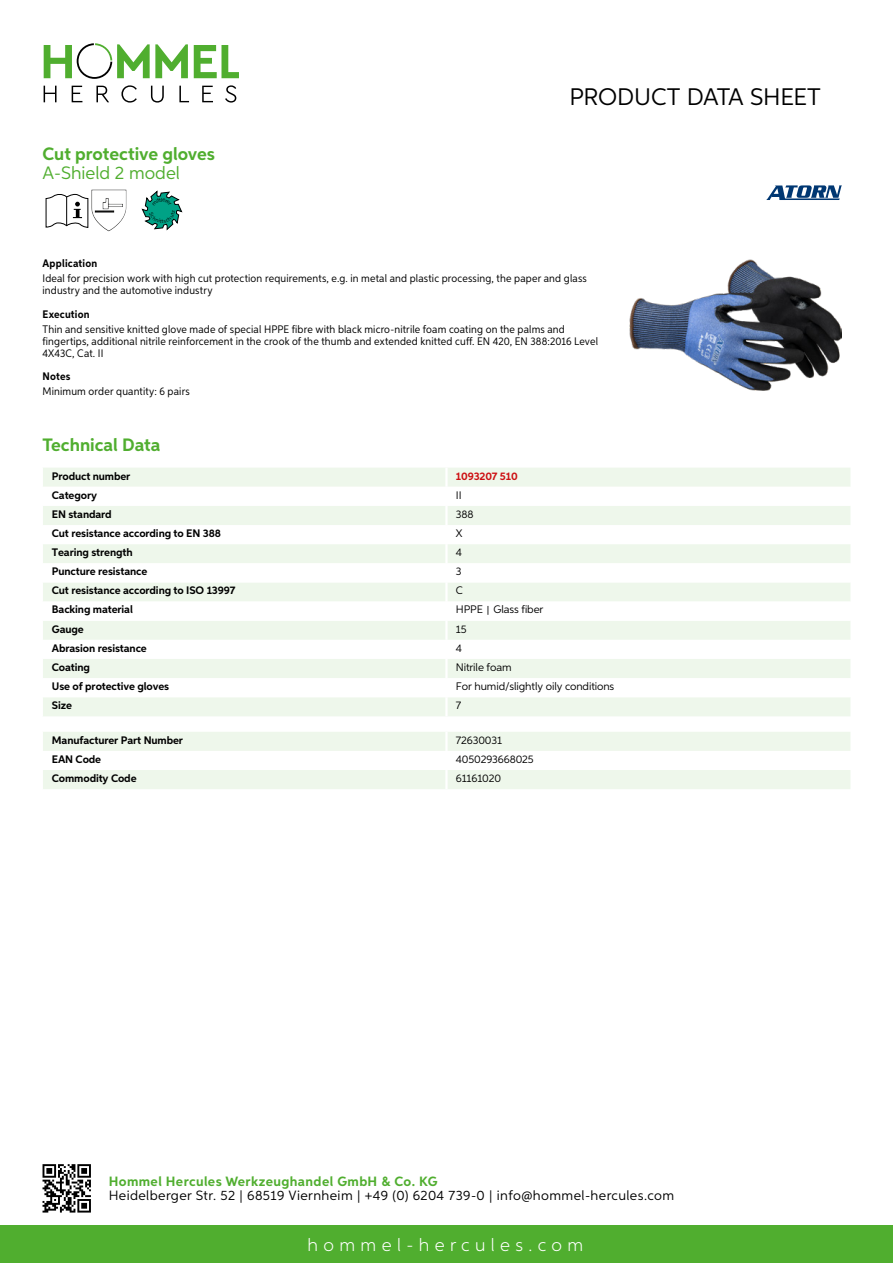
<style>
.page{position:relative;width:893px;height:1263px;background:#fff}
.page>*{position:absolute;margin:0;border:0;box-sizing:border-box;transform-origin:0 0}
.t1{font:24px "Aspira";letter-spacing:-.01em;color:#000}
.t2{font:700 18px "Aspira";color:#50ae2f}
.t3{font:300 18px "Aspira";letter-spacing:.3em;color:#fff}
.t4{font:18px "Aspira";color:#50ae2f}
.t5{font:13.5px "Aspira";letter-spacing:.03em;color:#000}
.t6{font:700 13.5px "Aspira";letter-spacing:.03em;color:#50ae2f}
.t7{font:10.95px/12px "Aspira Nar";letter-spacing:.015em;color:#000}
.t8{font:700 10.95px "Aspira";letter-spacing:-.01em;color:#000}
.t9{font:10.95px "Aspira";letter-spacing:-.01em;color:#000}
.t10{font:700 10.95px "Aspira Nar";letter-spacing:.015em;color:#000}
.t11{font:700 10.95px "Aspira";letter-spacing:-.01em;color:#cd1013}
.s1{font-family:"Wuerth Global";font-size:10.5px}
</style>
<div class="page">
<div style="left:0;top:1226px;width:893px;height:37px;background:#50ae2f"></div>
<svg style="left:43px;top:1164px;width:48px;height:48px"></svg>
<svg style="left:194px;top:45px;width:45px;height:33px"></svg>
<svg style="left:44px;top:43px;width:144px;height:36px"></svg>
<svg style="left:44px;top:86px;width:13px;height:16px"></svg>
<svg style="left:72px;top:86px;width:10px;height:16px"></svg>
<svg style="left:96px;top:86px;width:13px;height:16px"></svg>
<svg style="left:121px;top:85px;width:16px;height:18px"></svg>
<svg style="left:151px;top:86px;width:13px;height:17px"></svg>
<svg style="left:179px;top:86px;width:10px;height:16px"></svg>
<svg style="left:202px;top:86px;width:11px;height:16px"></svg>
<svg style="left:225px;top:85px;width:11px;height:18px"></svg>
<div style="left:43px;top:468px;width:807px;height:248px;background:#eef7eb"></div>
<svg style="left:43px;top:487px;width:807px;height:210px"></svg>
<hr style="left:445px;top:468px;width:3px;height:19px;background:#fff">
<hr style="left:445px;top:487px;width:3px;height:19px;background:#fff">
<hr style="left:445px;top:506px;width:3px;height:19px;background:#fff">
<hr style="left:445px;top:525px;width:3px;height:19px;background:#fff">
<hr style="left:445px;top:544px;width:3px;height:19px;background:#fff">
<hr style="left:445px;top:563px;width:3px;height:19px;background:#fff">
<hr style="left:445px;top:582px;width:3px;height:19px;background:#fff">
<hr style="left:445px;top:601px;width:3px;height:20px;background:#fff">
<hr style="left:445px;top:621px;width:3px;height:19px;background:#fff">
<hr style="left:445px;top:640px;width:3px;height:19px;background:#fff">
<hr style="left:445px;top:659px;width:3px;height:19px;background:#fff">
<hr style="left:445px;top:678px;width:3px;height:19px;background:#fff">
<hr style="left:445px;top:697px;width:3px;height:19px;background:#fff">
<svg style="left:43px;top:732px;width:807px;height:57px"></svg>
<hr style="left:445px;top:770px;width:3px;height:19px;background:#fff">
<svg style="left:46px;top:193px;width:42px;height:35px"></svg>
<img style="left:91px;top:189px;width:8px;height:35px">
<img style="left:629px;top:259px;width:213px;height:132px">
<svg style="left:766px;top:185px;width:76px;height:15px"></svg>
<svg style="left:142px;top:191px;width:40px;height:39px"></svg>
<h2 class="t2" style="left:43px;top:142px;width:174px">Cut protective gloves</h2>
<h2 class="t4" style="left:43px;top:162px;width:139px">A-Shield 2 model</h2>
<h1 class="t1" style="left:569px;top:82px;width:253px">Product data sh eet</h1>
<p class="t10" style="left:43px;top:257px;width:56px">Application</p>
<p class="t7" style="left:43px;top:273px;width:546px">Ideal for precision work with high cut protection requirements, e.g. in metal and plastic processing, the paper and glass industry and the automotive industry</p>
<p class="t10" style="left:43px;top:307px;width:49px">Execution</p>
<p class="t7" style="left:43px;top:323px;width:557px">Thin and sensitive knitted glove made of special HPPE fibre with black micro-nitrile foam coating on the palms and fingertips, additional nitrile reinforcement in the crook of the thumb and extended knitted cuff. EN 420, EN 388:2016 Level<br>4X43C, Cat. II</p>
<p class="t10" style="left:43px;top:369px;width:29px">Notes</p>
<p class="t7" style="left:43px;top:385px;width:149px">Minimum order quantity: 6 pairs</p>
<h2 class="t2" style="left:43px;top:433px;width:120px">Technical Data</h2>
<p class="t8" style="left:52px;top:469px;width:80px">Product number</p>
<p class="t11" style="left:456px;top:469px;width:63px">1093207 510</p>
<p class="t8" style="left:52px;top:488px;width:47px">Category</p>
<p class="t9" style="left:456px;top:488px;width:7px">II</p>
<p class="t8" style="left:52px;top:507px;width:61px">EN standard</p>
<p class="t9" style="left:456px;top:507px;width:19px">388</p>
<p class="t8" style="left:52px;top:526px;width:171px">Cut resistance according to EN 388</p>
<p class="t9" style="left:456px;top:526px;width:8px">X</p>
<p class="t8" style="left:52px;top:546px;width:82px">Tearing strength</p>
<p class="t9" style="left:456px;top:546px;width:8px">4</p>
<p class="t8" style="left:52px;top:565px;width:97px">Puncture resistance</p>
<p class="t9" style="left:456px;top:565px;width:7px">3</p>
<p class="t8" style="left:52px;top:584px;width:185px">Cut resistance according to ISO 13997</p>
<p class="t9" style="left:456px;top:584px;width:8px">C</p>
<p class="t8" style="left:52px;top:603px;width:83px">Backing material</p>
<p class="t9" style="left:456px;top:603px;width:89px">HPPE <span class="s1">|</span> Glass fiber</p>
<p class="t8" style="left:52px;top:622px;width:33px">Gauge</p>
<p class="t9" style="left:456px;top:622px;width:12px">15</p>
<p class="t8" style="left:52px;top:641px;width:97px">Abrasion resistance</p>
<p class="t9" style="left:456px;top:641px;width:8px">4</p>
<p class="t8" style="left:52px;top:660px;width:40px">Coating</p>
<p class="t9" style="left:456px;top:660px;width:57px">Nitrile foam</p>
<p class="t8" style="left:52px;top:679px;width:119px">Use of protective gloves</p>
<p class="t9" style="left:456px;top:680px;width:160px">For humid/slightly oily conditions</p>
<p class="t8" style="left:52px;top:699px;width:22px">Size</p>
<p class="t9" style="left:456px;top:699px;width:7px">7</p>
<p class="t8" style="left:52px;top:733px;width:133px">Manufacturer Part Number</p>
<p class="t9" style="left:456px;top:733px;width:48px">72630031</p>
<p class="t8" style="left:52px;top:752px;width:51px">EAN Code</p>
<p class="t9" style="left:456px;top:752px;width:79px">4050293668025</p>
<p class="t8" style="left:52px;top:771px;width:86px">Commodity Code</p>
<p class="t9" style="left:456px;top:771px;width:47px">61161020</p>
<p class="t6" style="left:109px;top:1172px;width:330px">Hommel Hercules Werkzeughandel GmbH &amp; Co. KG</p>
<p class="t5" style="left:109px;top:1187px;width:567px">Heidelberger Str. 52 | 68519 Viernheim | +49 (0) 6204 739-0 | info@hommel-hercules.com</p>
<h2 class="t3" style="left:307px;top:1234px;width:277px">hommel-hercules.com</h2>
</div>
